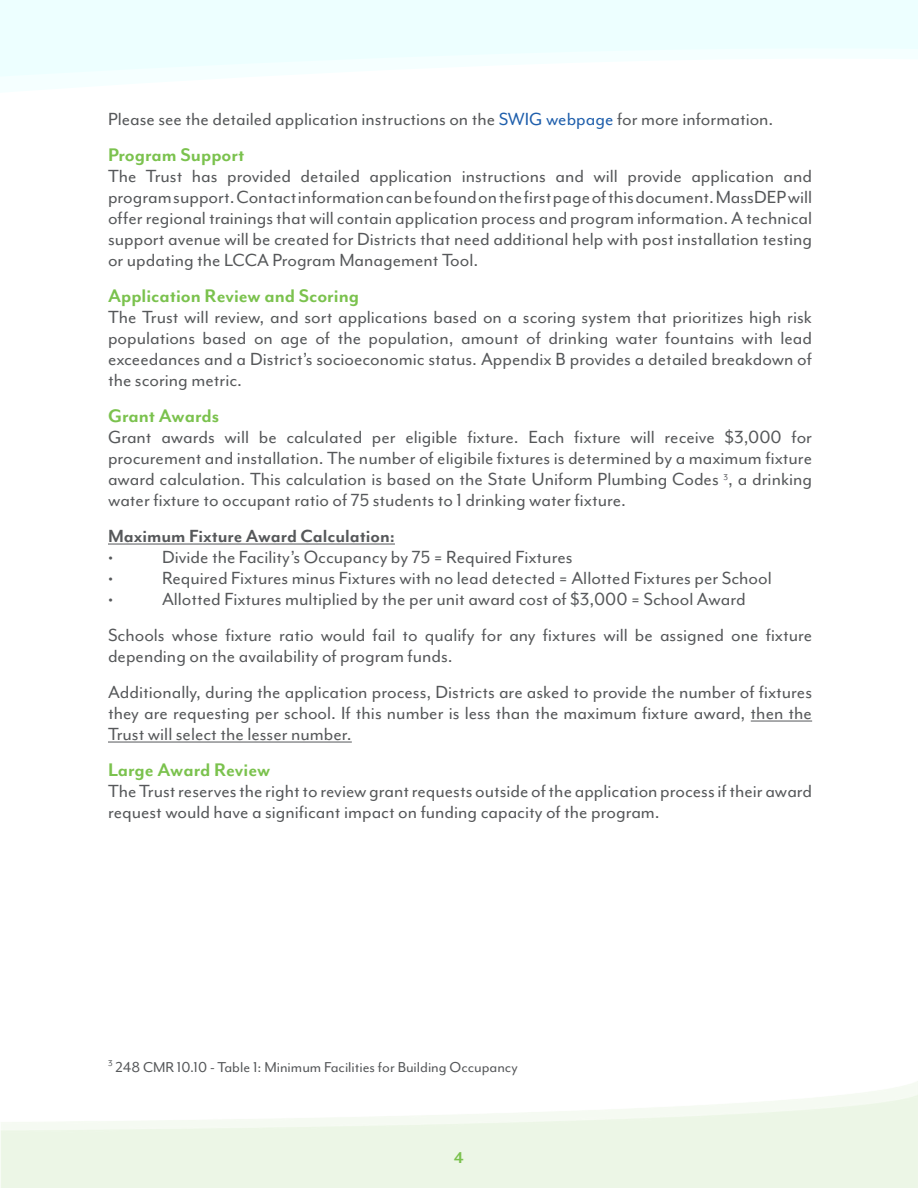
<style>
.page{position:relative;width:918px;height:1188px;background:#fff}
.page>*{position:absolute;margin:0;border:0;box-sizing:border-box;transform-origin:0 0}
.t1{font:700 21px "Mr Eaves Mod OT";color:#7bc24e}
.t2{font:20.25px/21px "Mr Eaves Mod OT";color:#56585a}
.t3{font:700 20.25px "Mr Eaves Mod OT";color:#56585a}
.t4{font:700 18px "Mr Eaves Mod OT";color:#7bc24e}
.t5{font:16.5px "Mr Eaves Mod OT";color:#56585a}
.s1{color:#1f5fac}
</style>
<div class="page">
<svg style="left:0;top:0;width:918px;height:77px;fill:#edffff"></svg>
<hr style="left:108px;top:544px;width:287px;height:1px;background:#56585a">
<hr style="left:751px;top:721px;width:61px;height:1px;background:#56585a">
<hr style="left:108px;top:742px;width:244px;height:1px;background:#56585a">
<p class="t2" style="left:108px;top:109px;width:667px">Please see the detailed application instructions on the <span class="s1">SWIG webpage</span> for more information.</p>
<p class="t1" style="left:108px;top:143px;width:138px">Program Support</p>
<p class="t2" style="left:108px;top:166px;width:706px;text-align:justify">The Trust has provided detailed application instructions and will provide application and program support. Contact information can be found on the first page of this document. MassDEP will offer regional trainings that will contain application process and program information. A technical support avenue will be created for Districts that need additional help with post installation testing or updating the LCCA Program Management Tool.</p>
<p class="t1" style="left:108px;top:284px;width:253px">Application Review and Scoring</p>
<p class="t2" style="left:108px;top:307px;width:706px;text-align:justify">The Trust will review, and sort applications based on a scoring system that prioritizes high risk populations based on age of the population, amount of drinking water fountains with lead exceedances and a District’s socioeconomic status. Appendix B provides a detailed breakdown of the scoring metric.</p>
<p class="t1" style="left:108px;top:404px;width:113px">Grant Awards</p>
<p class="t2" style="left:108px;top:427px;width:706px;text-align:justify">Grant awards will be calculated per eligible fixture. Each fixture will receive $3,000 for procurement and installation. The number of eligibile fixtures is determined by a maximum fixture award calculation. This calculation is based on the State Uniform Plumbing Codes <sup>3</sup>, a drinking water fixture to occupant ratio of 75 students to 1 drinking water fixture.</p>
<p class="t3" style="left:108px;top:525px;width:288px">Maximum Fixture Award Calculation:</p>
<p class="t2" style="left:108px;top:547px;width:7px">•</p>
<p class="t2" style="left:162px;top:547px;width:412px">Divide the Facility’s Occupancy by 75 = Required Fixtures</p>
<p class="t2" style="left:108px;top:568px;width:7px">•</p>
<p class="t2" style="left:162px;top:568px;width:611px">Required Fixtures minus Fixtures with no lead detected = Allotted Fixtures per School</p>
<p class="t2" style="left:108px;top:589px;width:7px">•</p>
<p class="t2" style="left:108px;top:581px;width:706px;line-height:36px;text-indent:54px">Allotted Fixtures multiplied by the per unit award cost of $3,000 = School Award<br>Schools whose fixture ratio would fail to qualify for any fixtures will be assigned one fixture</p>
<p class="t2" style="left:108px;top:638px;width:706px;line-height:36px">depending on the availability of program funds.<br>Additionally, during the application process, Districts are asked to provide the number of fixtures</p>
<p class="t2" style="left:108px;top:703px;width:706px">they are requesting per school. If this number is less than the maximum fixture award, then the<br>Trust will select the lesser number.</p>
<p class="t1" style="left:108px;top:758px;width:164px">Large Award Review</p>
<p class="t2" style="left:108px;top:781px;width:706px">The Trust reserves the right to review grant requests outside of the application process if their award request would have a significant impact on funding capacity of the program.</p>
<p class="t5" style="left:108px;top:1058px;width:411px"><sup>3</sup> 248 CMR 10.10 - Table 1: Minimum Facilities for Building Occupancy</p>
<p class="t4" style="left:454px;top:1148px;width:12px">4</p>
</div>
